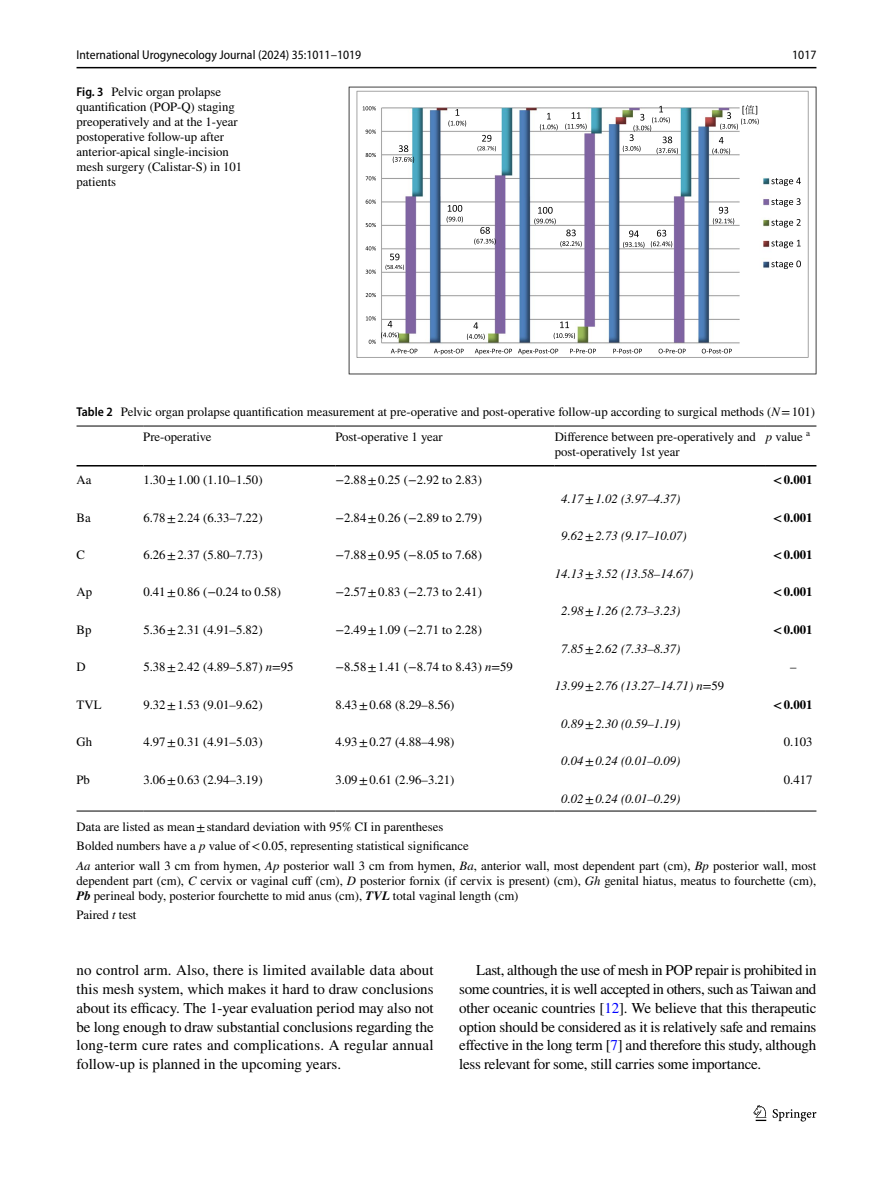
<style>
.page{position:relative;width:893px;height:1187px;background:#fff}
.page>*{position:absolute;margin:0;border:0;box-sizing:border-box;transform-origin:0 0}
.t1{font:15px/18.8px "STIX";color:#000;text-align:justify}
.t2{font:12.75px/15px "STIX";color:#000}
.t3{font:italic 12.75px "STIX";color:#000}
.t4{font:semi-condensed 12.75px "Myriad Pro";color:#000}
.t5{font:700 12.75px "STIX";color:#000}
.s1{font-family:"Myriad Pro";font-weight:600;font-stretch:semi-condensed}
.s2{font-style:italic}
.s3{font-style:normal}
.s4{font-weight:700;font-style:italic}
.s5{color:#00f}
</style>
<div class="page">
<hr style="left:77px;top:67px;width:739px;height:1px;background:#000">
<svg style="left:753px;top:1105px;width:13px;height:15px"></svg>
<svg style="left:773px;top:1109px;width:43px;height:12px"></svg>
<svg style="left:349px;top:87px;width:467px;height:287px"></svg>
<svg style="left:357px;top:91px;width:451px;height:267px"></svg>
<hr style="left:77px;top:425px;width:66px;height:1px;background:#000">
<hr style="left:77px;top:465px;width:66px;height:1px;background:#000">
<hr style="left:143px;top:425px;width:192px;height:1px;background:#000">
<hr style="left:143px;top:465px;width:192px;height:1px;background:#000">
<hr style="left:335px;top:425px;width:220px;height:1px;background:#000">
<hr style="left:335px;top:465px;width:220px;height:1px;background:#000">
<hr style="left:555px;top:425px;width:211px;height:1px;background:#000">
<hr style="left:555px;top:465px;width:211px;height:1px;background:#000">
<hr style="left:766px;top:425px;width:50px;height:1px;background:#000">
<hr style="left:766px;top:465px;width:50px;height:1px;background:#000">
<hr style="left:77px;top:810px;width:66px;height:1px;background:#000">
<hr style="left:143px;top:810px;width:192px;height:1px;background:#000">
<hr style="left:335px;top:810px;width:220px;height:1px;background:#000">
<hr style="left:555px;top:810px;width:211px;height:1px;background:#000">
<hr style="left:766px;top:810px;width:50px;height:1px;background:#000">
<p class="t4" style="left:77px;top:48px;width:286px">International Urogynecology Journal (2024) 35:1011–1019</p>
<p class="t4" style="left:792px;top:48px;width:26px">1017</p>
<p class="t2" style="left:77px;top:85px;width:167px"><span class="s1">Fig. 3</span> Pelvic organ prolapse quantification (POP-Q) staging preoperatively and at the 1-year postoperative follow-up after anterior-apical single-incision mesh surgery (Calistar-S) in 101 patients</p>
<p class="t2" style="left:77px;top:404px;width:740px"><span class="s1">Table 2</span> Pelvic organ prolapse quantification measurement at pre-operative and post-operative follow-up according to surgical methods (<span class="s2">N</span>=101)</p>
<p class="t2" style="left:143px;top:430px;width:70px">Pre-operative</p>
<p class="t2" style="left:335px;top:430px;width:109px">Post-operative 1 year</p>
<p class="t2" style="left:555px;top:430px;width:203px">Difference between pre-operatively and post-operatively 1st year</p>
<p class="t2" style="left:766px;top:430px;width:46px"><span class="s2">p</span> value <sup>a</sup></p>
<p class="t2" style="left:77px;top:473px;width:16px">Aa</p>
<p class="t2" style="left:143px;top:473px;width:121px">1.30±1.00 (1.10–1.50)</p>
<p class="t2" style="left:335px;top:473px;width:148px">−2.88±0.25 (−2.92 to 2.83)</p>
<p class="t5" style="left:773px;top:472px;width:41px">&lt;0.001</p>
<p class="t3" style="left:561px;top:490px;width:121px">4.17<span class="s3">±</span>1.02 (3.97–4.37)</p>
<p class="t2" style="left:77px;top:510px;width:16px">Ba</p>
<p class="t2" style="left:143px;top:510px;width:121px">6.78±2.24 (6.33–7.22)</p>
<p class="t2" style="left:335px;top:510px;width:148px">−2.84±0.26 (−2.89 to 2.79)</p>
<p class="t5" style="left:773px;top:509px;width:41px">&lt;0.001</p>
<p class="t3" style="left:561px;top:527px;width:127px">9.62<span class="s3">±</span>2.73 (9.17–10.07)</p>
<p class="t2" style="left:77px;top:548px;width:10px">C</p>
<p class="t2" style="left:143px;top:548px;width:121px">6.26±2.37 (5.80–7.73)</p>
<p class="t2" style="left:335px;top:548px;width:148px">−7.88±0.95 (−8.05 to 7.68)</p>
<p class="t5" style="left:773px;top:547px;width:41px">&lt;0.001</p>
<p class="t3" style="left:555px;top:564px;width:140px">14.13<span class="s3">±</span>3.52 (13.58–14.67)</p>
<p class="t2" style="left:77px;top:585px;width:17px">Ap</p>
<p class="t2" style="left:143px;top:585px;width:139px">0.41±0.86 (−0.24 to 0.58)</p>
<p class="t2" style="left:335px;top:585px;width:148px">−2.57±0.83 (−2.73 to 2.41)</p>
<p class="t5" style="left:773px;top:584px;width:41px">&lt;0.001</p>
<p class="t3" style="left:561px;top:602px;width:121px">2.98<span class="s3">±</span>1.26 (2.73–3.23)</p>
<p class="t2" style="left:77px;top:623px;width:16px">Bp</p>
<p class="t2" style="left:143px;top:623px;width:121px">5.36±2.31 (4.91–5.82)</p>
<p class="t2" style="left:335px;top:623px;width:148px">−2.49±1.09 (−2.71 to 2.28)</p>
<p class="t5" style="left:773px;top:622px;width:41px">&lt;0.001</p>
<p class="t3" style="left:561px;top:639px;width:121px">7.85<span class="s3">±</span>2.62 (7.33–8.37)</p>
<p class="t2" style="left:77px;top:660px;width:11px">D</p>
<p class="t2" style="left:143px;top:660px;width:152px">5.38±2.42 (4.89–5.87) <span class="s2">n</span>=95</p>
<p class="t2" style="left:335px;top:660px;width:179px">−8.58±1.41 (−8.74 to 8.43) <span class="s2">n</span>=59</p>
<p class="t2" style="left:790px;top:660px;width:8px">–</p>
<p class="t3" style="left:555px;top:677px;width:171px">13.99<span class="s3">±</span>2.76 (13.27–14.71) n<span class="s3">=59</span></p>
<p class="t2" style="left:77px;top:698px;width:26px">TVL</p>
<p class="t2" style="left:143px;top:698px;width:121px">9.32±1.53 (9.01–9.62)</p>
<p class="t2" style="left:335px;top:698px;width:121px">8.43±0.68 (8.29–8.56)</p>
<p class="t5" style="left:773px;top:697px;width:41px">&lt;0.001</p>
<p class="t3" style="left:561px;top:714px;width:121px">0.89<span class="s3">±</span>2.30 (0.59–1.19)</p>
<p class="t2" style="left:77px;top:735px;width:17px">Gh</p>
<p class="t2" style="left:143px;top:735px;width:121px">4.97±0.31 (4.91–5.03)</p>
<p class="t2" style="left:335px;top:735px;width:121px">4.93±0.27 (4.88–4.98)</p>
<p class="t2" style="left:784px;top:735px;width:30px">0.103</p>
<p class="t3" style="left:561px;top:752px;width:121px">0.04<span class="s3">±</span>0.24 (0.01–0.09)</p>
<p class="t2" style="left:77px;top:772px;width:15px">Pb</p>
<p class="t2" style="left:143px;top:772px;width:121px">3.06±0.63 (2.94–3.19)</p>
<p class="t2" style="left:335px;top:772px;width:121px">3.09±0.61 (2.96–3.21)</p>
<p class="t2" style="left:784px;top:772px;width:30px">0.417</p>
<p class="t3" style="left:561px;top:789px;width:121px">0.02<span class="s3">±</span>0.24 (0.01–0.29)</p>
<p class="t2" style="left:77px;top:817px;width:741px;line-height:19.2px">Data are listed as mean±standard deviation with 95% CI in parentheses<br>Bolded numbers have a <span class="s2">p</span> value of&lt;0.05, representing statistical significance<br><span class="s2">Aa</span> anterior wall 3 cm from hymen, <span class="s2">Ap</span> posterior wall 3 cm from hymen, <span class="s2">Ba</span>, anterior wall, most dependent part (cm), <span class="s2">Bp</span> posterior wall, most</p>
<p class="t2" style="left:77px;top:873px;width:741px">dependent part (cm), <span class="s2">C</span> cervix or vaginal cuff (cm), <span class="s2">D</span> posterior fornix (if cervix is present) (cm), <span class="s2">Gh</span> genital hiatus, meatus to fourchette (cm),<br><span class="s4">Pb</span> perineal body, posterior fourchette to mid anus (cm), <span class="s4">TVL</span> total vaginal length (cm)</p>
<p class="t2" style="left:77px;top:907px;width:61px">Paired <span class="s2">t</span> test</p>
<p class="t1" style="left:77px;top:961px;width:359px">no control arm. Also, there is limited available data about this mesh system, which makes it hard to draw conclusions about its efficacy. The 1-year evaluation period may also not be long enough to draw substantial conclusions regarding the long-term cure rates and complications. A regular annual follow-up is planned in the upcoming years.</p>
<p class="t1" style="left:459px;top:961px;width:359px;text-indent:17px">Last, although the use of mesh in POP repair is prohibited in some countries, it is well accepted in others, such as Taiwan and other oceanic countries [<span class="s5">12</span>]. We believe that this therapeutic option should be considered as it is relatively safe and remains effective in the long term [<span class="s5">7</span>] and therefore this study, although less relevant for some, still carries some importance.</p>
</div>
